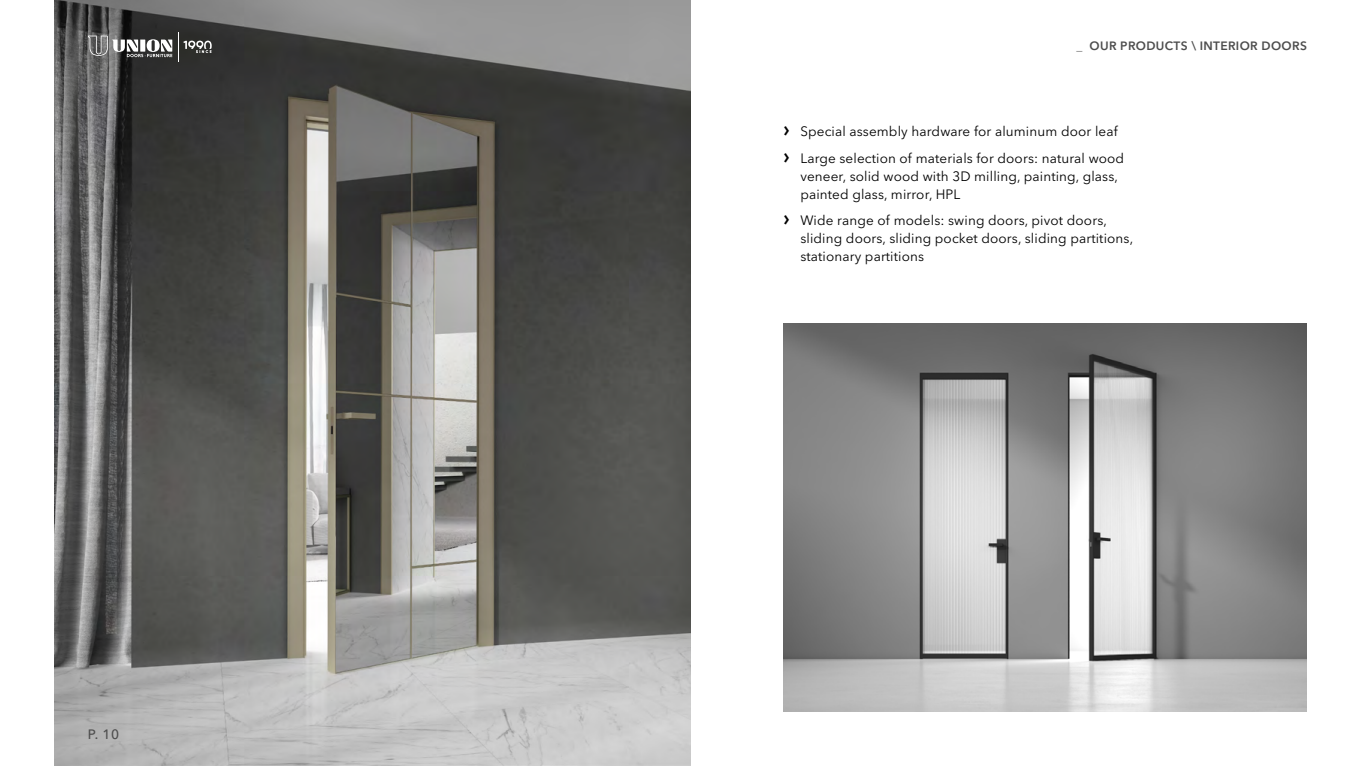
<style>
.page{position:relative;width:1361px;height:766px;background:#fff}
.page>*{position:absolute;margin:0;border:0;box-sizing:border-box;transform-origin:0 0}
.t1{font:13.5px/18px "Avenir Next Cyr";letter-spacing:.01em;color:#000}
.t2{font:500 13.5px "Avenir Next Cyr";color:#4d4d4d}
.t3{font:600 12px "Avenir Next Cyr";letter-spacing:.03em;color:#4d4d4d}
.s1{font-weight:300}
.s2{font-weight:600;font-size:21px}
</style>
<div class="page">
<img style="left:54px;top:0;width:636px;height:765px">
<img style="left:783px;top:323px;width:524px;height:388px">
<svg style="left:88px;top:36px;width:84px;height:21px"></svg>
<svg style="left:183px;top:41px;width:29px;height:12px"></svg>
<hr style="left:178px;top:32px;width:1px;height:30px;background:#fff">
<p class="t2" style="left:88px;top:726px;width:33px">P. 10</p>
<p class="t3" style="left:1076px;top:38px;width:232px"><span class="s1">_</span> OUR PRODUCTS \ INTERIOR DOORS</p>
<p class="t1" style="left:783px;top:118px;width:342px;line-height:26.5px"><span class="s2">›</span> Special assembly hardware for aluminum door leaf <span class="s2">›</span> Large selection of materials for doors: natural wood</p>
<p class="t1" style="left:800px;top:167px;width:319px">veneer, solid wood with 3D milling, painting, glass, painted glass, mirror, HPL</p>
<p class="t1" style="left:800px;top:211px;width:334px;text-indent:-17px"><span class="s2">›</span> Wide range of models: swing doors, pivot doors, sliding doors, sliding pocket doors, sliding partitions, stationary partitions</p>
</div>
